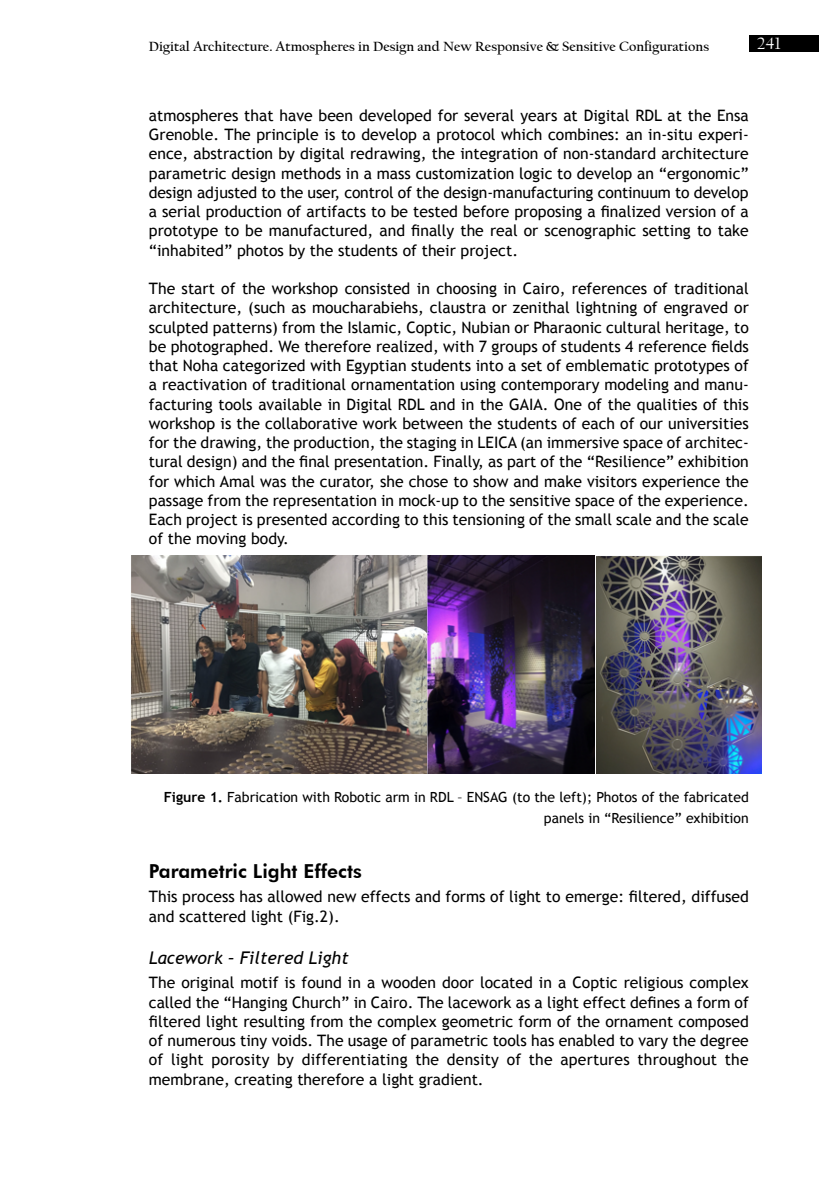
<style>
.page{position:relative;width:819px;height:1191px;background:#fff}
.page>*{position:absolute;margin:0;border:0;box-sizing:border-box;transform-origin:0 0}
.t1{font:800 19.25px "Futura BT";color:#000}
.t2{font:italic 17.5px "Trebuchet MS";color:#000}
.t3{font:17.5px "Californian FB";color:#fff}
.t4{font:15.75px/19.2px "Trebuchet MS";color:#000;text-align:justify}
.t5{font:14px/21px "Trebuchet MS";color:#000;text-align:right}
.t6{font:700 14px "Californian FB";color:#000}
.s1{font-weight:700}
</style>
<div class="page">
<div style="left:748px;top:35px;width:71px;height:17px;background:#000"></div>
<img style="left:131px;top:555px;width:630px;height:218px">
<p class="t6" style="left:149px;top:39px;width:561px">Digital Architecture. Atmospheres in Design and New Responsive &amp; Sensitive Configurations</p>
<p class="t3" style="left:756px;top:33px;width:25px">241</p>
<p class="t4" style="left:149px;top:106px;width:601px">atmospheres that have been developed for several years at Digital RDL at the Ensa Grenoble. The principle is to develop a protocol which combines: an in-situ experi&shy;ence, abstraction by digital redrawing, the integration of non-standard architecture parametric design methods in a mass customization logic to develop an “ergonomic” design adjusted to the user, control of the design-manufacturing continuum to develop a serial production of artifacts to be tested before proposing a finalized version of a prototype to be manufactured, and finally the real or scenographic setting to take “inhabited” photos by the students of their project.</p>
<p class="t4" style="left:149px;top:279px;width:601px">The start of the workshop consisted in choosing in Cairo, references of traditional architecture, (such as moucharabiehs, claustra or zenithal lightning of engraved or sculpted patterns) from the Islamic, Coptic, Nubian or Pharaonic cultural heritage, to be photographed. We therefore realized, with 7 groups of students 4 reference fields that Noha categorized with Egyptian students into a set of emblematic prototypes of a reactivation of traditional ornamentation using contemporary modeling and manu&shy;facturing tools available in Digital RDL and in the GAIA. One of the qualities of this workshop is the collaborative work between the students of each of our universities for the drawing, the production, the staging in LEICA (an immersive space of architec&shy;tural design) and the final presentation. Finally, as part of the “Resilience” exhibition for which Amal was the curator, she chose to show and make visitors experience the passage from the representation in mock-up to the sensitive space of the experience.<br>Each project is presented according to this tensioning of the small scale and the scale of the moving body.</p>
<p class="t5" style="left:164px;top:786px;width:586px"><span class="s1">Figure 1.</span> Fabrication with Robotic arm in RDL – ENSAG (to the left); Photos of the fabricated panels in “Resilience” exhibition</p>
<p class="t1" style="left:149px;top:859px;width:214px">Parametric Light Effects</p>
<p class="t4" style="left:149px;top:887px;width:601px">This process has allowed new effects and forms of light to emerge: filtered, diffused and scattered light (Fig.2).</p>
<p class="t2" style="left:149px;top:947px;width:201px">Lacework – Filtered Light</p>
<p class="t4" style="left:149px;top:973px;width:601px">The original motif is found in a wooden door located in a Coptic religious complex called the “Hanging Church” in Cairo. The lacework as a light effect defines a form of filtered light resulting from the complex geometric form of the ornament composed of numerous tiny voids. The usage of parametric tools has enabled to vary the degree of light porosity by differentiating the density of the apertures throughout the membrane, creating therefore a light gradient.</p>
</div>
